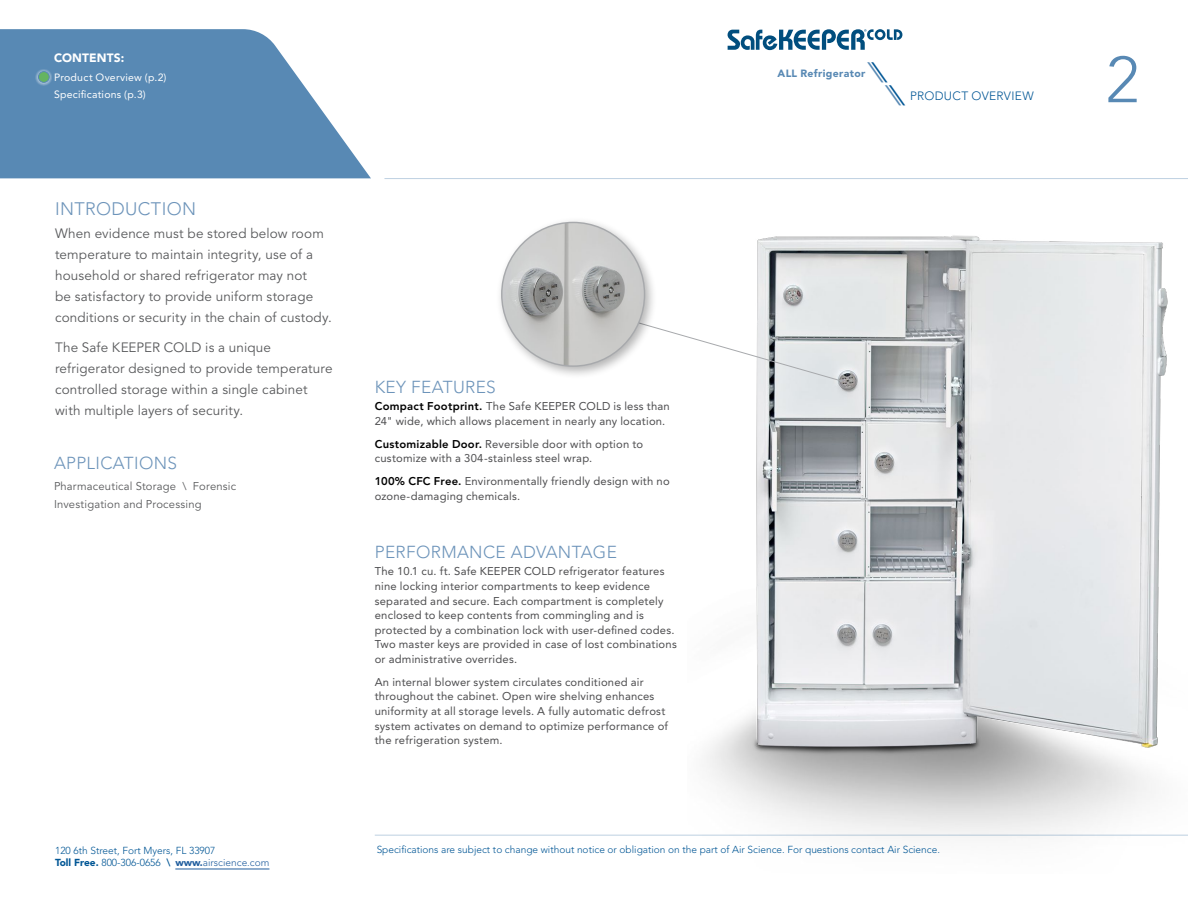
<style>
.page{position:relative;width:1188px;height:918px;background:#fff}
.page>*{position:absolute;margin:0;border:0;box-sizing:border-box;transform-origin:0 0}
.t1{font:300 64.5px "Avenir LT Std";color:#5889b4}
.t2{font:italic 24px "ITC Avant Garde Std";color:#5889b4}
.t3{font:300 18px "Avenir LT Std";letter-spacing:.02em;color:#6d94ba}
.t4{font:300 17.25px "Avenir LT Std";letter-spacing:.02em;color:#6d94ba}
.t5{font:13.5px/21px "Avenir LT Std";letter-spacing:.01em;color:#58595b}
.t6{font:300 12px "Avenir LT Std";letter-spacing:.025em;color:#005695}
.t7{font:900 12px "Avenir LT Std";letter-spacing:.01em;color:#fff}
.t8{font:11.25px/14.7px "Avenir LT Std";letter-spacing:.02em;color:#4d4d4f}
.t9{font:11.25px/18px "Avenir LT Std";letter-spacing:.015em;color:#58595b}
.t10{font:10.5px/16.5px "Avenir LT Std";letter-spacing:.02em;color:#fff}
.t11{font:900 10.5px "Avenir LT Std";letter-spacing:.035em;color:#5889b4}
.t12{font:300 10.2px/12px "Avenir LT Std";color:#005695}
.s1{font-weight:900}
.s2{font-weight:800}
.s3{font-weight:900;color:#215e9e}
.s4{color:#215e9e}
.s5{color:#005695}
.s6{font-weight:800;color:#000}
.s7{font-family:"ITC Avant Garde Std";font-weight:400;font-style:italic;font-size:24px;color:#5889b4}
.s8{font-family:"ITC Avant Garde Std";font-weight:400;font-style:italic;font-size:24px}
</style>
<div class="page">
<hr style="left:384px;top:178px;width:804px;height:1px;background:#5889b4">
<hr style="left:175px;top:869px;width:94px;height:1px;background:#215e9e">
<hr style="left:375px;top:835px;width:813px;height:1px;background:#5889b4">
<svg style="left:0;top:29px;width:371px;height:149px;background:#709abf"></svg>
<img style="left:688px;top:235px;width:500px;height:601px">
<svg style="left:35px;top:68px;width:17px;height:18px"></svg>
<div style="left:38px;top:72px;width:11px;height:10px;background:#65b460;border-radius:50%"></div>
<div style="left:38px;top:71px;width:11px;height:12px;border:1px solid #5889b4;border-radius:50%"></div>
<svg style="left:728px;top:29px;width:174px;height:21px"></svg>
<svg style="left:657px;top:319px;width:186px;height:63px"></svg>
<div style="left:495px;top:216px;width:162px;height:163px;background:#000;opacity:.3"></div>
<img style="left:502px;top:222px;width:143px;height:144px;border-radius:72px">
<p class="t7" style="left:54px;top:51px;width:72px">CONTENTS:</p>
<p class="t10" style="left:54px;top:69px;width:114px">Product Overview (p.2)<br>Specifications (p.3)</p>
<h3 class="t3" style="left:55px;top:198px;width:143px">INTRODUCTION</h3>
<p class="t5" style="left:55px;top:224px;width:278px">When evidence must be stored below room temperature to maintain integrity, use of a household or shared refrigerator may not<br>be satisfactory to provide uniform storage conditions or security in the chain of custody.</p>
<p class="t5" style="left:55px;top:337px;width:279px">The Safe KEEPER COLD is a unique refrigerator designed to provide temperature controlled storage within a single cabinet with multiple layers of security.</p>
<h3 class="t4" style="left:54px;top:453px;width:125px">APPLICATIONS</h3>
<p class="t9" style="left:54px;top:477px;width:184px">Pharmaceutical Storage \ Forensic<br>Investigation and Processing</p>
<p class="t12" style="left:55px;top:845px;width:216px">120 6th Street, Fort Myers, FL 33907<br><span class="s1">Toll Free.</span> 800-306-0656 <span class="s2">\</span> <span class="s3">www.</span><span class="s4">airscience.com</span></p>
<p class="t11" style="left:778px;top:67px;width:89px">ALL Refrigerator</p>
<h2 class="t2" style="left:872px;top:56px;width:28px">\<span class="s5">\</span></h2>
<h3 class="t4" style="left:375px;top:377px;width:123px">KEY FEATURES</h3>
<p class="t8" style="left:375px;top:399px;width:297px"><span class="s6">Compact Footprint.</span> The Safe KEEPER COLD is less than<br>24" wide, which allows placement in nearly any location.</p>
<p class="t8" style="left:375px;top:437px;width:270px"><span class="s6">Customizable Door.</span> Reversible door with option to customize with a 304-stainless steel wrap.</p>
<p class="t8" style="left:375px;top:474px;width:296px"><span class="s6">100% CFC Free.</span> Environmentally friendly design with no ozone-damaging chemicals.</p>
<h3 class="t4" style="left:375px;top:542px;width:244px">PERFORMANCE ADVANTAGE</h3>
<p class="t8" style="left:375px;top:564px;width:304px">The 10.1 cu. ft. Safe KEEPER COLD refrigerator features nine locking interior compartments to keep evidence separated and secure. Each compartment is completely enclosed to keep contents from commingling and is protected by a combination lock with user-defined codes.<br>Two master keys are provided in case of lost combinations or administrative overrides.</p>
<p class="t8" style="left:375px;top:675px;width:295px">An internal blower system circulates conditioned air throughout the cabinet. Open wire shelving enhances uniformity at all storage levels. A fully automatic defrost system activates on demand to optimize performance of the refrigeration system.</p>
<p class="t6" style="left:889px;top:89px;width:146px"><span class="s7">\</span><span class="s8">\</span>PRODUCT OVERVIEW</p>
<p class="t12" style="left:377px;top:844px;width:565px">Specifications are subject to change without notice or obligation on the part of Air Science. For questions contact Air Science.</p>
<h1 class="t1" style="left:1106px;top:42px;width:35px">2</h1>
</div>
